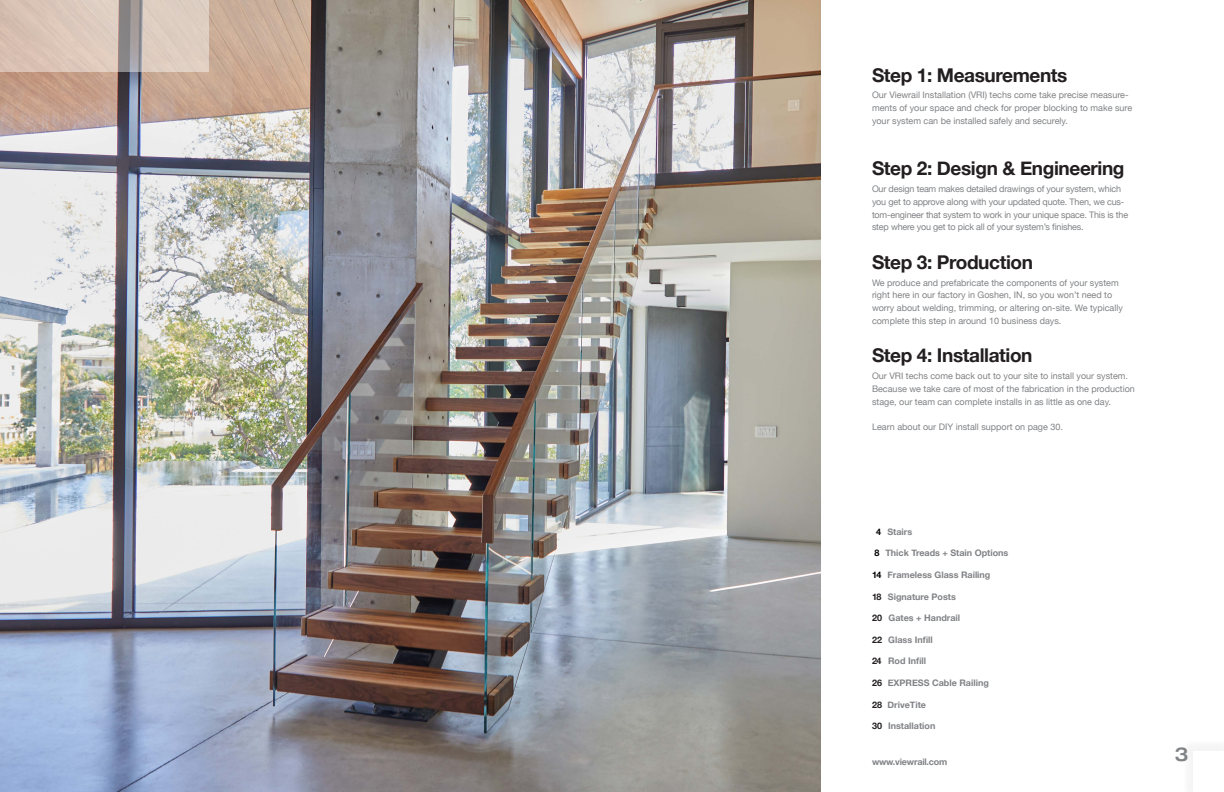
<style>
.page{position:relative;width:1224px;height:792px;background:#fff}
.page>*{position:absolute;margin:0;border:0;box-sizing:border-box;transform-origin:0 0}
.t1{font:700 19px "Helvetica Neue";letter-spacing:-.02em;color:#231f20}
.t2{font:500 19px "Pragmatica Ext";color:#808285}
.t3{font:9px/12.8px "Helvetica Neue";color:#808285}
.t4{font:9px/12.8px "Helvetica Neue";letter-spacing:-.02em;color:#808285}
.t5{font:700 9px "Helvetica Neue";color:#808285}
.t6{font:700 9px "Helvetica Neue";letter-spacing:-.02em;color:#808285}
.s1{color:#000}
.s2{color:#231f20}
</style>
<div class="page">
<div style="left:1181px;top:738px;width:43px;height:54px;background:#f8f8f8"></div>
<div style="left:1194px;top:751px;width:30px;height:41px;background:#fff"></div>
<img style="left:0;top:0;width:821px;height:792px">
<svg style="left:0;top:0;width:209px;height:72px;background:#d4c2b6"></svg>
<p class="t1" style="left:872px;top:60px;width:197px">Step 1: Measurements</p>
<p class="t3" style="left:872px;top:89px;width:262px">Our Viewrail Installation (VRI) techs come take precise measure&shy;ments of your space and check for proper blocking to make sure your system can be installed safely and securely.</p>
<p class="t1" style="left:872px;top:153px;width:254px">Step 2: Design &amp; Engineering</p>
<p class="t4" style="left:872px;top:183px;width:258px">Our design team makes detailed drawings of your system, which you get to approve along with your updated quote. Then, we cus&shy;tom-engineer that system to work in your unique space. This is the step where you get to pick all of your system’s finishes.</p>
<p class="t1" style="left:872px;top:247px;width:163px">Step 3: Production</p>
<p class="t3" style="left:872px;top:276px;width:252px">We produce and prefabricate the components of your system right here in our factory in Goshen, IN, so you won’t need to worry about welding, trimming, or altering on-site. We typically complete this step in around 10 business days.</p>
<p class="t1" style="left:872px;top:341px;width:162px">Step 4: Installation</p>
<p class="t3" style="left:872px;top:370px;width:264px">Our VRI techs come back out to your site to install your system.<br>Because we take care of most of the fabrication in the production stage, our team can complete installs in as little as one day.</p>
<p class="t3" style="left:872px;top:421px;width:192px">Learn about our DIY install support on page 30.</p>
<p class="t5" style="left:876px;top:525px;width:38px"><span class="s1">4</span> Stairs</p>
<p class="t5" style="left:875px;top:546px;width:135px"><span class="s1">8</span> Thick Treads + Stain Options</p>
<p class="t5" style="left:872px;top:568px;width:120px"><span class="s1">14</span> Frameless Glass Railing</p>
<p class="t5" style="left:872px;top:589px;width:85px"><span class="s2">18</span> Signature Posts</p>
<p class="t5" style="left:872px;top:611px;width:90px"><span class="s2">20</span> Gates + Handrail</p>
<p class="t5" style="left:872px;top:633px;width:62px"><span class="s2">22</span> Glass Infill</p>
<p class="t5" style="left:872px;top:654px;width:56px"><span class="s2">24</span> Rod Infill</p>
<p class="t5" style="left:872px;top:676px;width:118px"><span class="s2">26</span> EXPRESS Cable Railing</p>
<p class="t5" style="left:872px;top:697px;width:56px"><span class="s2">28</span> DriveTite</p>
<p class="t5" style="left:872px;top:719px;width:65px"><span class="s2">30</span> Installation</p>
<p class="t6" style="left:872px;top:755px;width:77px">www.viewrail.com</p>
<p class="t2" style="left:1175px;top:743px;width:15px">3</p>
</div>
